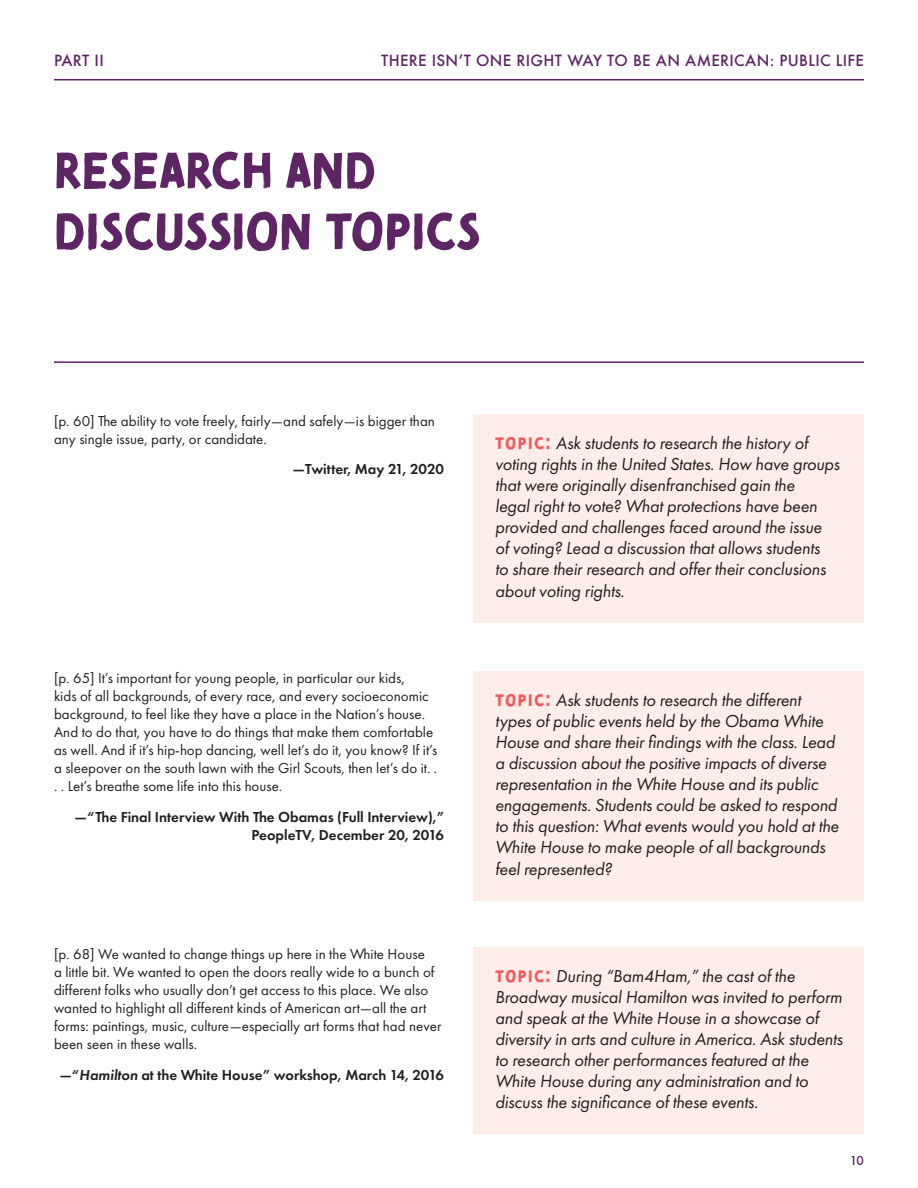
<style>
.page{position:relative;width:918px;height:1188px;background:#fff}
.page>*{position:absolute;margin:0;border:0;box-sizing:border-box;transform-origin:0 0}
.Heading{font:50.7px/60.9px "Tomarik Brush";color:#5e2564}
.Note{font:italic 18px/21px "Futura PT";letter-spacing:-.01em;color:#231f20}
.t1{font:15px/18px "Futura PT";color:#231f20}
.Attribution{font:600 15px/18px "Futura PT";color:#231f20;text-align:right}
.t2{font:500 15px "Futura";letter-spacing:.02em;color:#5e2564}
.t3{font:500 12px "Futura";color:#5e2564}
.s1{font-style:italic}
.s2{font-family:"Tomarik Brush";font-style:normal;font-size:16.5px;color:#f05a5d}
</style>
<div class="page">
<hr style="left:54px;top:79px;width:810px;height:1px;background:#5e2564">
<hr style="left:54px;top:361px;width:810px;height:2px;background:#5e2564">
<div style="left:474px;top:414px;width:390px;height:208px;background:#feede8"></div>
<div style="left:474px;top:671px;width:390px;height:230px;background:#feede8"></div>
<div style="left:474px;top:948px;width:390px;height:186px;background:#feede8"></div>
<p class="t2" style="left:54px;top:51px;width:51px">PART II</p>
<p class="t2" style="left:381px;top:51px;width:484px">THERE ISN’T ONE RIGHT WAY TO BE AN AMERICAN: PUBLIC LIFE</p>
<p class="Heading" style="left:54px;top:135px;width:428px">RESEARCH AND<br>DISCUSSION TOPICS</p>
<p class="t1" style="left:54px;top:412px;width:382px">[p. 60] The ability to vote freely, fairly—and safely—is bigger than any single issue, party, or candidate.</p>
<p class="Attribution" style="left:293px;top:460px;width:153px">—Twitter, May 21, 2020</p>
<p class="t1" style="left:54px;top:669px;width:385px">[p. 65] It’s important for young people, in particular our kids,<br>kids of all backgrounds, of every race, and every socioeconomic background, to feel like they have a place in the Nation’s house.<br>And to do that, you have to do things that make them comfortable as well. And if it’s hip-hop dancing, well let’s do it, you know? If it’s a sleepover on the south lawn with the Girl Scouts, then let’s do it. . . . Let’s breathe some life into this house.</p>
<p class="Attribution" style="left:74px;top:807px;width:371px">—“The Final Interview With The Obamas (Full Interview),”<br>PeopleTV, December 20, 2016</p>
<p class="t1" style="left:54px;top:945px;width:389px">[p. 68] We wanted to change things up here in the White House<br>a little bit. We wanted to open the doors really wide to a bunch of different folks who usually don’t get access to this place. We also wanted to highlight all different kinds of American art—all the art forms: paintings, music, culture—especially art forms that had never been seen in these walls.</p>
<p class="Attribution" style="left:59px;top:1066px;width:386px">—“<span class="s1">Hamilton</span> at the White House” workshop, March 14, 2016</p>
<p class="Note" style="left:495px;top:433px;width:346px"><span class="s2">TOPIC:</span> Ask students to research the history of voting rights in the United States. How have groups that were originally disenfranchised gain the<br>legal right to vote? What protections have been provided and challenges faced around the issue of voting? Lead a discussion that allows students<br>to share their research and offer their conclusions about voting rights.</p>
<p class="Note" style="left:495px;top:690px;width:345px"><span class="s2">TOPIC:</span> Ask students to research the different types of public events held by the Obama White House and share their findings with the class. Lead a discussion about the positive impacts of diverse representation in the White House and its public engagements. Students could be asked to respond to this question: What events would you hold at the White House to make people of all backgrounds feel represented?</p>
<p class="Note" style="left:495px;top:966px;width:349px"><span class="s2">TOPIC:</span> During “Bam4Ham,” the cast of the Broadway musical Hamilton was invited to perform and speak at the White House in a showcase of diversity in arts and culture in America. Ask students to research other performances featured at the White House during any administration and to discuss the significance of these events.</p>
<p class="t3" style="left:850px;top:1153px;width:16px">10</p>
</div>
